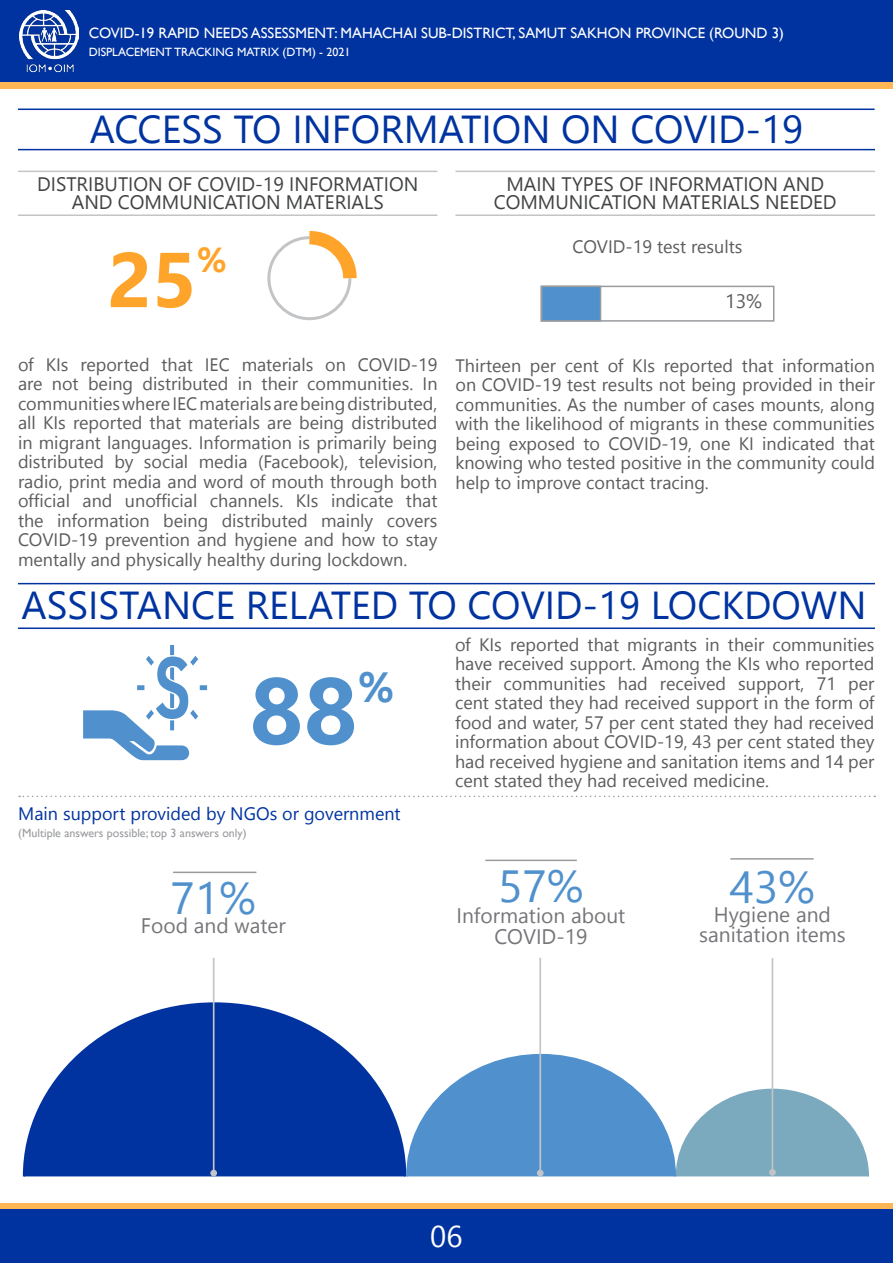
<style>
.page{position:relative;width:893px;height:1263px;background:#fff}
.page>*{position:absolute;margin:0;border:0;box-sizing:border-box;transform-origin:0 0}
.t1{font:700 94.2px "Nirmala UI";color:#5091cd}
.t2{font:700 77.55px "Nirmala UI";color:#ffa42a}
.t3{font:45px "Nirmala UI";color:#5091cd}
.t4{font:700 42.15px "Nirmala UI";color:#5091cd}
.t5{font:39px "Nirmala UI";color:#0033a0}
.t6{font:700 34.65px "Nirmala UI";color:#ffa42a}
.t7{font:30px "Nirmala UI";color:#fff}
.t8{font:21px/21px "Nirmala UI";color:#757679;text-align:center}
.t9{font:19.5px "Nirmala UI";color:#414243}
.t10{font:19.5px "Nirmala UI";color:#5d5d60}
.t11{font:18px/19.5px "Nirmala UI";color:#5c5c5f;text-align:justify}
.t12{font:18px "Nirmala UI";color:#0033a0}
.Book_name{font:15px "Gill Sans";color:#fff}
.t13{font:12px "Gill Sans";color:#999b9e}
.Book_name-2{font:12px "Gill Sans";color:#fff}
</style>
<div class="page">
<div style="left:0;top:1208px;width:893px;height:55px;background:#0033a0"></div>
<div style="left:0;top:1203px;width:893px;height:5px;background:#ffb654"></div>
<div style="left:0;top:0;width:893px;height:85px;background:#0033a0"></div>
<div style="left:0;top:82px;width:893px;height:6px;background:#ffb654"></div>
<img style="left:20px;top:10px;width:58px;height:63px">
<svg style="left:19px;top:796px;width:856px;height:1px"></svg>
<hr style="left:173px;top:872px;width:83px;height:1px;background:#999b9e">
<hr style="left:485px;top:860px;width:92px;height:1px;background:#999b9e">
<hr style="left:730px;top:858px;width:84px;height:2px;background:#999b9e">
<svg style="left:22px;top:1002px;width:383px;height:175px;fill:#0033a0"></svg>
<svg style="left:405px;top:1053px;width:464px;height:124px"></svg>
<hr style="left:213px;top:958px;width:2px;height:215px;background:#c2c4c6">
<div style="left:210px;top:1170px;width:7px;height:6px;background:#c2c4c6;border-radius:50%"></div>
<hr style="left:539px;top:958px;width:2px;height:215px;background:#c2c4c6">
<div style="left:537px;top:1170px;width:7px;height:6px;background:#c2c4c6;border-radius:50%"></div>
<hr style="left:772px;top:958px;width:1px;height:214px;background:#c2c4c6">
<div style="left:769px;top:1169px;width:7px;height:7px;background:#c2c4c6;border-radius:50%"></div>
<hr style="left:18px;top:583px;width:857px;height:1px;background:#0033a0">
<hr style="left:18px;top:627px;width:857px;height:2px;background:#0033a0">
<svg style="left:83px;top:645px;width:124px;height:115px"></svg>
<hr style="left:18px;top:109px;width:857px;height:1px;background:#0033a0">
<hr style="left:18px;top:149px;width:857px;height:1px;background:#0033a0">
<hr style="left:18px;top:171px;width:419px;height:1px;background:#c2c4c6">
<hr style="left:18px;top:214px;width:419px;height:2px;background:#c2c4c6">
<hr style="left:455px;top:171px;width:420px;height:1px;background:#c2c4c6">
<hr style="left:455px;top:214px;width:420px;height:2px;background:#c2c4c6">
<div style="left:540px;top:286px;width:234px;height:36px;border:2px solid #999b9e"></div>
<div style="left:541px;top:286px;width:60px;height:36px;background:#5091cd;border:2px solid #999b9e"></div>
<svg style="left:267px;top:230px;width:90px;height:91px"></svg>
<p class="Book_name" style="left:89px;top:24px;width:697px">COVID-19 RAPID NEEDS ASSESSMENT: MAHACHAI SUB-DISTRICT, SAMUT SAKHON PROVINCE (ROUND 3)</p>
<p class="Book_name-2" style="left:89px;top:45px;width:263px">DISPLACEMENT TRACKING MATRIX (DTM) - 2021</p>
<p class="t5" style="left:90px;top:99px;width:715px">ACCESS TO INFORMATION ON COVID-19</p>
<p class="t9" style="left:37px;top:169px;width:383px">DISTRIBUTION OF COVID-19 INFORMATION</p>
<p class="t9" style="left:72px;top:187px;width:313px">AND COMMUNICATION MATERIALS</p>
<p class="t9" style="left:506px;top:169px;width:319px">MAIN TYPES OF INFORMATION AND</p>
<p class="t9" style="left:494px;top:187px;width:344px">COMMUNICATION MATERIALS NEEDED</p>
<p class="t11" style="left:572px;top:235px;width:171px">COVID-19 test results</p>
<p class="t2" style="left:108px;top:220px;width:91px">25</p>
<p class="t6" style="left:197px;top:233px;width:32px">%</p>
<p class="t10" style="left:725px;top:286px;width:38px">13%</p>
<p class="t11" style="left:18px;top:354px;width:421px">of KIs reported that IEC materials on COVID-19 are not being distributed in their communities. In communities where IEC materials are being distributed, all KIs reported that materials are being distributed in migrant languages. Information is primarily being distributed by social media (Facebook), television, radio, print media and word of mouth through both official and unofficial channels. KIs indicate that the information being distributed mainly covers COVID-19 prevention and hygiene and how to stay mentally and physically healthy during lockdown.</p>
<p class="t11" style="left:455px;top:354px;width:421px">Thirteen per cent of KIs reported that information on COVID-19 test results not being provided in their communities. As the number of cases mounts, along with the likelihood of migrants in these communities being exposed to COVID-19, one KI indicated that knowing who tested positive in the community could help to improve contact tracing.</p>
<p class="t5" style="left:22px;top:574px;width:846px">ASSISTANCE RELATED TO COVID-19 LOCKDOWN</p>
<p class="t11" style="left:455px;top:633px;width:421px">of KIs reported that migrants in their communities have received support. Among the KIs who reported their communities had received support, 71 per cent stated they had received support in the form of food and water, 57 per cent stated they had received information about COVID-19, 43 per cent stated they had received hygiene and sanitation items and 14 per cent stated they had received medicine.</p>
<p class="t1" style="left:249px;top:638px;width:110px">88</p>
<p class="t4" style="left:358px;top:654px;width:38px">%</p>
<p class="t12" style="left:18px;top:799px;width:384px">Main support provided by NGOs or government</p>
<p class="t13" style="left:18px;top:826px;width:230px">(Multiple answers possible; top 3 answers only)</p>
<p class="t3" style="left:171px;top:862px;width:87px">71%</p>
<p class="t8" style="left:141px;top:914px;width:146px">Food and water</p>
<p class="t3" style="left:498px;top:851px;width:87px">57%</p>
<p class="t8" style="left:456px;top:904px;width:170px">Information about<br>COVID-19</p>
<p class="t3" style="left:730px;top:851px;width:87px">43%</p>
<p class="t8" style="left:714px;top:903px;width:118px">Hygiene and</p>
<p class="t8" style="left:699px;top:923px;width:148px">sanitation items</p>
<p class="t7" style="left:430px;top:1213px;width:34px">06</p>
</div>
